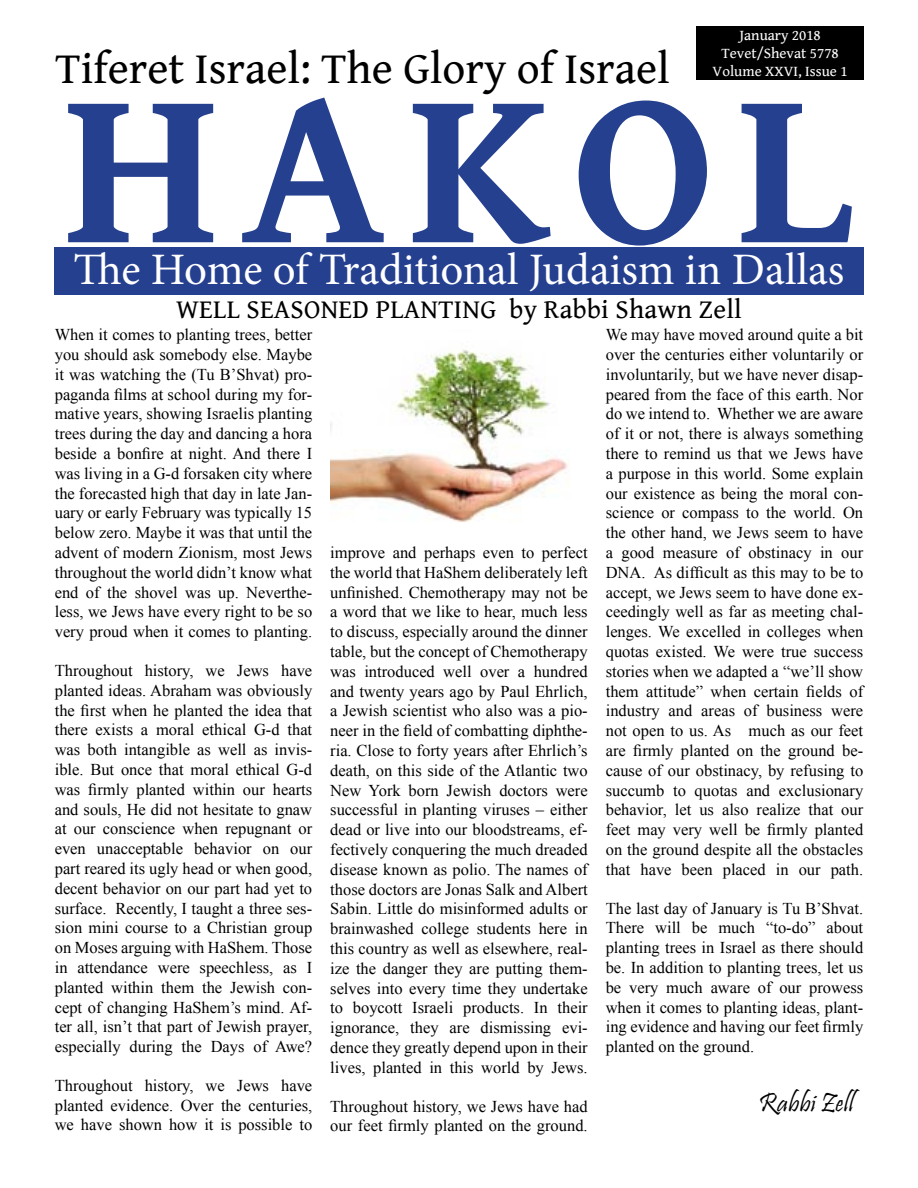
<style>
.page{position:relative;width:918px;height:1188px;background:#fff}
.page>*{position:absolute;margin:0;border:0;box-sizing:border-box;transform-origin:0 0}
.t1{font:700 225px "Gentium Book Basic";letter-spacing:.1em;color:#25408f}
.t2{font:45px "Minion Pro";color:#fff}
.t3{font:45px "Gentium Book Basic";color:#000}
.t4{font:27px "Gentium Book Basic";letter-spacing:.01em;color:#000}
.t5{font:27px "Pristina";color:#000}
.t6{font:16.5px/19.8px "Times New Roman";color:#000;text-align:justify}
.t7{font:15px/18px "Gentium Book Basic";color:#fff;text-align:center}
</style>
<div class="page">
<div style="left:54px;top:247px;width:810px;height:47px;background:#25408f"></div>
<div style="left:696px;top:27px;width:168px;height:53px;background:#000"></div>
<img style="left:330px;top:350px;width:238px;height:172px">
<h2 class="t3" style="left:56px;top:35px;width:616px">Tiferet Israel: The Glory of Israel</h2>
<p class="t7" style="left:713px;top:25px;width:137px">January 2018<br>Tevet/Shevat 5778<br>Volume XXVI, Issue 1</p>
<h1 class="t1" style="left:64px;top:-1px;width:792px">HAKOL</h1>
<h2 class="t2" style="left:74px;top:240px;width:772px">The Home of Traditional Judaism in Dallas</h2>
<h3 class="t4" style="left:176px;top:289px;width:567px">WELL SEASONED PLANTING by Rabbi Shawn Zell</h3>
<p class="t6" style="left:55px;top:325px;width:259px">When it comes to planting trees, better you should ask somebody else. Maybe it was watching the (Tu B’Shvat) pro&shy;paganda films at school during my for&shy;mative years, showing Israelis planting trees during the day and dancing a hora beside a bonfire at night. And there I was living in a G-d forsaken city where the forecasted high that day in late Jan&shy;uary or early February was typically 15 below zero. Maybe it was that until the advent of modern Zionism, most Jews throughout the world didn’t know what end of the shovel was up. Neverthe&shy;less, we Jews have every right to be so very proud when it comes to planting.</p>
<p class="t6" style="left:55px;top:660px;width:259px">Throughout history, we Jews have planted ideas. Abraham was obviously the first when he planted the idea that there exists a moral ethical G-d that was both intangible as well as invis&shy;ible. But once that moral ethical G-d was firmly planted within our hearts and souls, He did not hesitate to gnaw at our conscience when repugnant or even unacceptable behavior on our part reared its ugly head or when good, decent behavior on our part had yet to surface. Recently, I taught a three ses&shy;sion mini course to a Christian group on Moses arguing with HaShem. Those in attendance were speechless, as I planted within them the Jewish con&shy;cept of changing HaShem’s mind. Af&shy;ter all, isn’t that part of Jewish prayer, especially during the Days of Awe?</p>
<p class="t6" style="left:55px;top:1075px;width:259px">Throughout history, we Jews have planted evidence. Over the centuries, we have shown how it is possible to</p>
<p class="t6" style="left:330px;top:542px;width:259px">improve and perhaps even to perfect the world that HaShem deliberately left unfinished. Chemotherapy may not be a word that we like to hear, much less to discuss, especially around the dinner table, but the concept of Chemotherapy was introduced well over a hundred and twenty years ago by Paul Ehrlich, a Jewish scientist who also was a pio&shy;neer in the field of combatting diphthe&shy;ria. Close to forty years after Ehrlich’s death, on this side of the Atlantic two New York born Jewish doctors were successful in planting viruses – either dead or live into our bloodstreams, ef&shy;fectively conquering the much dreaded disease known as polio. The names of those doctors are Jonas Salk and Albert Sabin. Little do misinformed adults or brainwashed college students here in this country as well as elsewhere, real&shy;ize the danger they are putting them&shy;selves into every time they undertake to boycott Israeli products. In their ignorance, they are dismissing evi&shy;dence they greatly depend upon in their lives, planted in this world by Jews.</p>
<p class="t6" style="left:330px;top:1096px;width:259px">Throughout history, we Jews have had our feet firmly planted on the ground.</p>
<p class="t6" style="left:606px;top:325px;width:259px">We may have moved around quite a bit over the centuries either voluntarily or involuntarily, but we have never disap&shy;peared from the face of this earth. Nor do we intend to. Whether we are aware of it or not, there is always something there to remind us that we Jews have a purpose in this world. Some explain our existence as being the moral con&shy;science or compass to the world. On the other hand, we Jews seem to have a good measure of obstinacy in our DNA. As difficult as this may to be to accept, we Jews seem to have done ex&shy;ceedingly well as far as meeting chal&shy;lenges. We excelled in colleges when quotas existed. We were true success stories when we adapted a “we’ll show them attitude” when certain fields of industry and areas of business were not open to us. As much as our feet are firmly planted on the ground be&shy;cause of our obstinacy, by refusing to succumb to quotas and exclusionary behavior, let us also realize that our feet may very well be firmly planted on the ground despite all the obstacles that have been placed in our path.</p>
<p class="t6" style="left:606px;top:898px;width:259px">The last day of January is Tu B’Shvat.<br>There will be much “to-do” about planting trees in Israel as there should be. In addition to planting trees, let us be very much aware of our prowess when it comes to planting ideas, plant&shy;ing evidence and having our feet firmly planted on the ground.</p>
<h3 class="t5" style="left:759px;top:1088px;width:97px">Rabbi Zell</h3>
</div>
